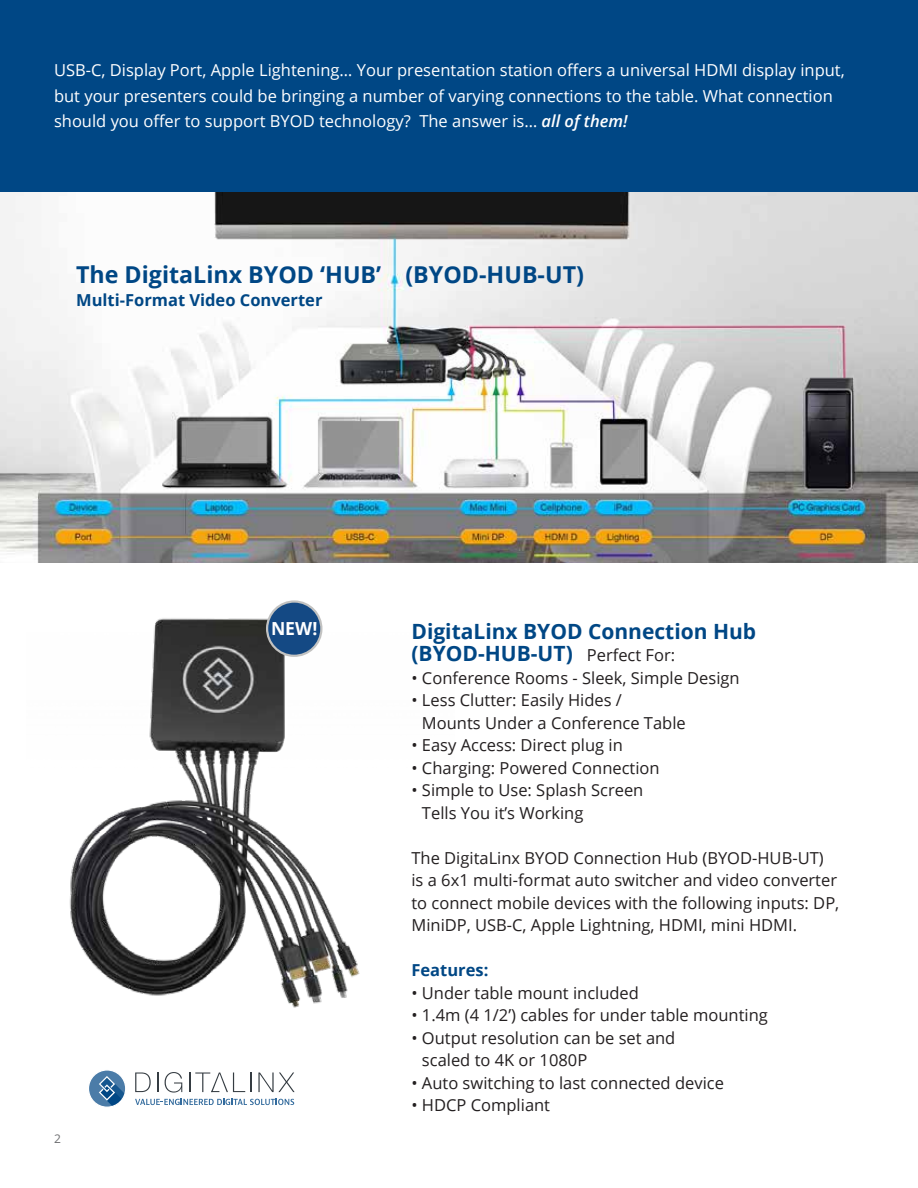
<style>
.page{position:relative;width:918px;height:1188px;background:#fff}
.page>*{position:absolute;margin:0;border:0;box-sizing:border-box;transform-origin:0 0}
.t1{font:700 23.25px "Open Sans";color:#004785}
.t2{font:700 21px/22.5px "Open Sans";color:#004785}
.t3{font:700 18px "Open Sans";color:#fff}
.t4{font:16.5px/22.5px "Open Sans";color:#231f20}
.t5{font:16.5px/25.5px "Open Sans";color:#fff}
.t6{font:700 16.5px "Open Sans";color:#004785}
.t7{font:12px "Open Sans";color:#6d6e71}
.s1{font-weight:600;font-style:italic}
.s2{font-weight:400;font-size:16.5px;color:#231f20}
</style>
<div class="page">
<img style="left:0;top:191px;width:918px;height:372px">
<img style="left:69px;top:603px;width:291px;height:405px">
<div style="left:267px;top:601px;width:55px;height:55px;background:#144984;border-radius:50%"></div>
<div style="left:266px;top:600px;width:57px;height:57px;border:2px solid #c2c2c1;border-radius:50%"></div>
<svg style="left:135px;top:1073px;width:16px;height:19px"></svg>
<svg style="left:157px;top:1073px;width:1px;height:19px"></svg>
<svg style="left:165px;top:1072px;width:17px;height:21px"></svg>
<svg style="left:258px;top:1073px;width:37px;height:19px"></svg>
<svg style="left:189px;top:1073px;width:62px;height:19px"></svg>
<svg style="left:89px;top:1070px;width:36px;height:37px"></svg>
<svg style="left:135px;top:1099px;width:159px;height:6px"></svg>
<div style="left:0;top:0;width:918px;height:191px;background:#004785"></div>
<p class="t5" style="left:54px;top:57px;width:792px">USB-C, Display Port, Apple Lightening… Your presentation station offers a universal HDMI display input, but your presenters could be bringing a number of varying connections to the table. What connection should you offer to support BYOD technology? The answer is… <span class="s1">all of them!</span></p>
<h1 class="t1" style="left:76px;top:258px;width:509px">The DigitaLinx BYOD ‘HUB’ (BYOD-HUB-UT)</h1>
<p class="t6" style="left:76px;top:288px;width:248px">Multi-Format Video Converter</p>
<p class="t7" style="left:54px;top:1131px;width:8px">2</p>
<p class="t3" style="left:271px;top:616px;width:48px">NEW!</p>
<p class="t2" style="left:411px;top:619px;width:346px">DigitaLinx BYOD Connection Hub (BYOD-HUB-UT) <span class="s2">Perfect For:</span></p>
<p class="t4" style="left:411px;top:666px;width:330px">• Conference Rooms - Sleek, Simple Design</p>
<p class="t4" style="left:422px;top:689px;width:265px;text-indent:-10px">• Less Clutter: Easily Hides /<br>Mounts Under a Conference Table</p>
<p class="t4" style="left:411px;top:734px;width:213px">• Easy Access: Direct plug in</p>
<p class="t4" style="left:411px;top:756px;width:250px">• Charging: Powered Connection</p>
<p class="t4" style="left:422px;top:779px;width:223px;text-indent:-10px">• Simple to Use: Splash Screen<br>Tells You it’s Working</p>
<p class="t4" style="left:411px;top:846px;width:429px">The DigitaLinx BYOD Connection Hub (BYOD-HUB-UT) is a 6x1 multi-format auto switcher and video converter to connect mobile devices with the following inputs: DP, MiniDP, USB-C, Apple Lightning, HDMI, mini HDMI.</p>
<p class="t6" style="left:411px;top:959px;width:78px">Features:</p>
<p class="t4" style="left:411px;top:981px;width:229px">• Under table mount included</p>
<p class="t4" style="left:411px;top:1004px;width:358px">• 1.4m (4 1/2’) cables for under table mounting</p>
<p class="t4" style="left:422px;top:1026px;width:255px;text-indent:-10px">• Output resolution can be set and scaled to 4K or 1080P</p>
<p class="t4" style="left:411px;top:1071px;width:314px">• Auto switching to last connected device</p>
<p class="t4" style="left:411px;top:1094px;width:140px">• HDCP Compliant</p>
</div>
